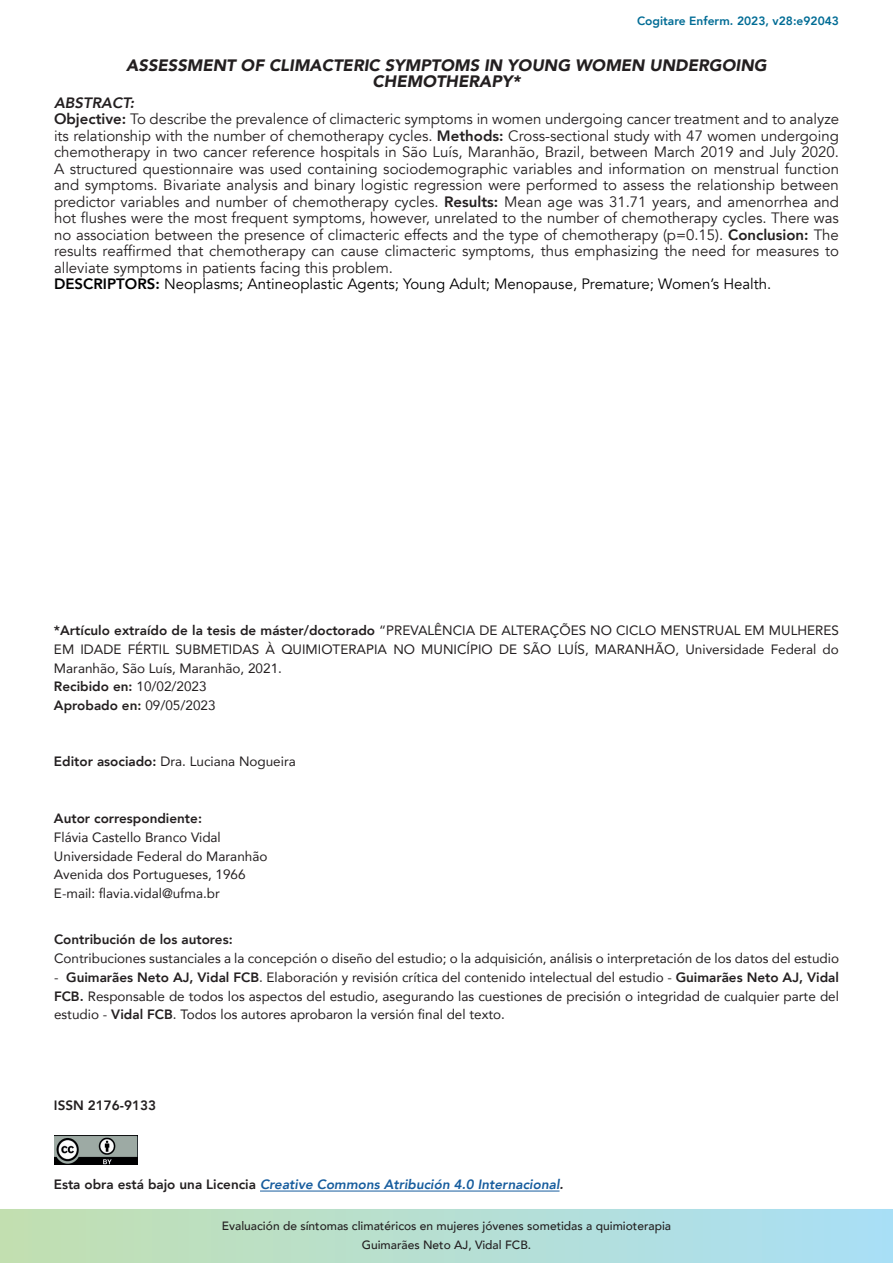
<style>
.page{position:relative;width:893px;height:1263px;background:#fff}
.page>*{position:absolute;margin:0;border:0;box-sizing:border-box;transform-origin:0 0}
.t1{font:italic 900 16.5px/16.5px "Avenir";color:#231f20;text-align:center}
.t2{font:15px/16.5px "Avenir";color:#231f20;text-align:justify}
.t3{font:15px "Avenir";color:#000001}
.t4{font:italic 800 15px "Avenir";color:#231f20}
.Correspondentes{font:13.5px/18.8px "Avenir";color:#231f20;text-align:justify}
.Legenda{font:13.5px/18.8px "Avenir";color:#231f20;text-align:justify}
.Correspondentes-2{font:800 13.5px "Avenir";color:#231f20}
.t5{font:italic 800 13.5px "Avenir";color:#175d9e}
.Legenda-2{font:800 13.5px "Avenir";color:#231f20}
.t6{font:500 12px/18.6px "Avenir";color:#231f20;text-align:center}
.t7{font:800 12px "Avenir";color:#006c95}
.s1{font-weight:800}
.s2{font-weight:400}
.s3{font-style:normal;color:#231f20}
.s4{color:#231f20}
</style>
<div class="page">
<svg style="left:0;top:1209px;width:893px;height:54px;background:#b6dfd2"></svg>
<img style="left:54px;top:1135px;width:84px;height:29px">
<hr style="left:260px;top:1191px;width:299px;height:1px;background:#175d9e">
<p class="t7" style="left:637px;top:10px;width:203px">Cogitare Enferm. 2023, v28:e92043</p>
<p class="t1" style="left:126px;top:56px;width:642px">ASSESSMENT OF CLIMACTERIC SYMPTOMS IN YOUNG WOMEN UNDERGOING<br>CHEMOTHERAPY*</p>
<p class="t4" style="left:54px;top:94px;width:82px">ABSTRACT:</p>
<p class="t2" style="left:54px;top:111px;width:786px"><span class="s1">Objective:</span> To describe the prevalence of climacteric symptoms in women undergoing cancer treatment and to analyze its relationship with the number of chemotherapy cycles. <span class="s1">Methods:</span> Cross-sectional study with 47 women undergoing chemotherapy in two cancer reference hospitals in São Luís, Maranhão, Brazil, between March 2019 and July 2020.<br>A structured questionnaire was used containing sociodemographic variables and information on menstrual function and symptoms. Bivariate analysis and binary logistic regression were performed to assess the relationship between predictor variables and number of chemotherapy cycles. <span class="s1">Results:</span> Mean age was 31.71 years, and amenorrhea and hot flushes were the most frequent symptoms, however, unrelated to the number of chemotherapy cycles. There was no association between the presence of climacteric effects and the type of chemotherapy (p=0.15). <span class="s1">Conclusion:</span> The results reaffirmed that chemotherapy can cause climacteric symptoms, thus emphasizing the need for measures to alleviate symptoms in patients facing this problem.</p>
<p class="t3" style="left:54px;top:275px;width:719px"><span class="s1">DESCRIPTORS:</span> Neoplasms; Antineoplastic Agents; Young Adult; Menopause, Premature; Women’s Health.</p>
<p class="Legenda" style="left:54px;top:621px;width:786px"><span class="s1">*Artículo extraído de la tesis de máster/doctorado</span> “PREVALÊNCIA DE ALTERAÇÕES NO CICLO MENSTRUAL EM MULHERES EM IDADE FÉRTIL SUBMETIDAS À QUIMIOTERAPIA NO MUNICÍPIO DE SÃO LUÍS, MARANHÃO, Universidade Federal do Maranhão, São Luís, Maranhão, 2021.</p>
<p class="Correspondentes-2" style="left:54px;top:674px;width:154px">Recibido en: <span class="s2">10/02/2023</span></p>
<p class="Correspondentes-2" style="left:54px;top:693px;width:163px">Aprobado en: <span class="s2">09/05/2023</span></p>
<p class="Correspondentes" style="left:54px;top:751px;width:243px"><span class="s1">Editor asociado:</span> Dra. Luciana Nogueira</p>
<p class="Correspondentes-2" style="left:54px;top:806px;width:149px">Autor correspondiente:</p>
<p class="Correspondentes" style="left:54px;top:827px;width:168px">Flávia Castello Branco Vidal</p>
<p class="Correspondentes" style="left:54px;top:846px;width:215px">Universidade Federal do Maranhão</p>
<p class="Correspondentes" style="left:54px;top:865px;width:193px">Avenida dos Portugueses, 1966</p>
<p class="Correspondentes" style="left:54px;top:883px;width:167px">E-mail: flavia.vidal@ufma.br</p>
<p class="Correspondentes-2" style="left:54px;top:927px;width:180px">Contribución de los autores:</p>
<p class="Correspondentes" style="left:54px;top:948px;width:786px">Contribuciones sustanciales a la concepción o diseño del estudio; o la adquisición, análisis o interpretación de los datos del estudio</p>
<p class="Correspondentes" style="left:54px;top:967px;width:786px">- <span class="s1">Guimarães Neto AJ, Vidal FCB</span>. Elaboración y revisión crítica del contenido intelectual del estudio - <span class="s1">Guimarães Neto AJ, Vidal FCB.</span> Responsable de todos los aspectos del estudio, asegurando las cuestiones de precisión o integridad de cualquier parte del estudio - <span class="s1">Vidal FCB</span>. Todos los autores aprobaron la versión final del texto.</p>
<p class="Legenda-2" style="left:54px;top:1093px;width:104px">ISSN 2176-9133</p>
<p class="t5" style="left:54px;top:1177px;width:511px"><span class="s3">Esta obra está bajo una Licencia</span> Creative Commons Atribución 4.0 Internacional<span class="s4">.</span></p>
<p class="t6" style="left:222px;top:1216px;width:451px">Evaluación de síntomas climatéricos en mujeres jóvenes sometidas a quimioterapia<br>Guimarães Neto AJ, Vidal FCB.</p>
</div>
